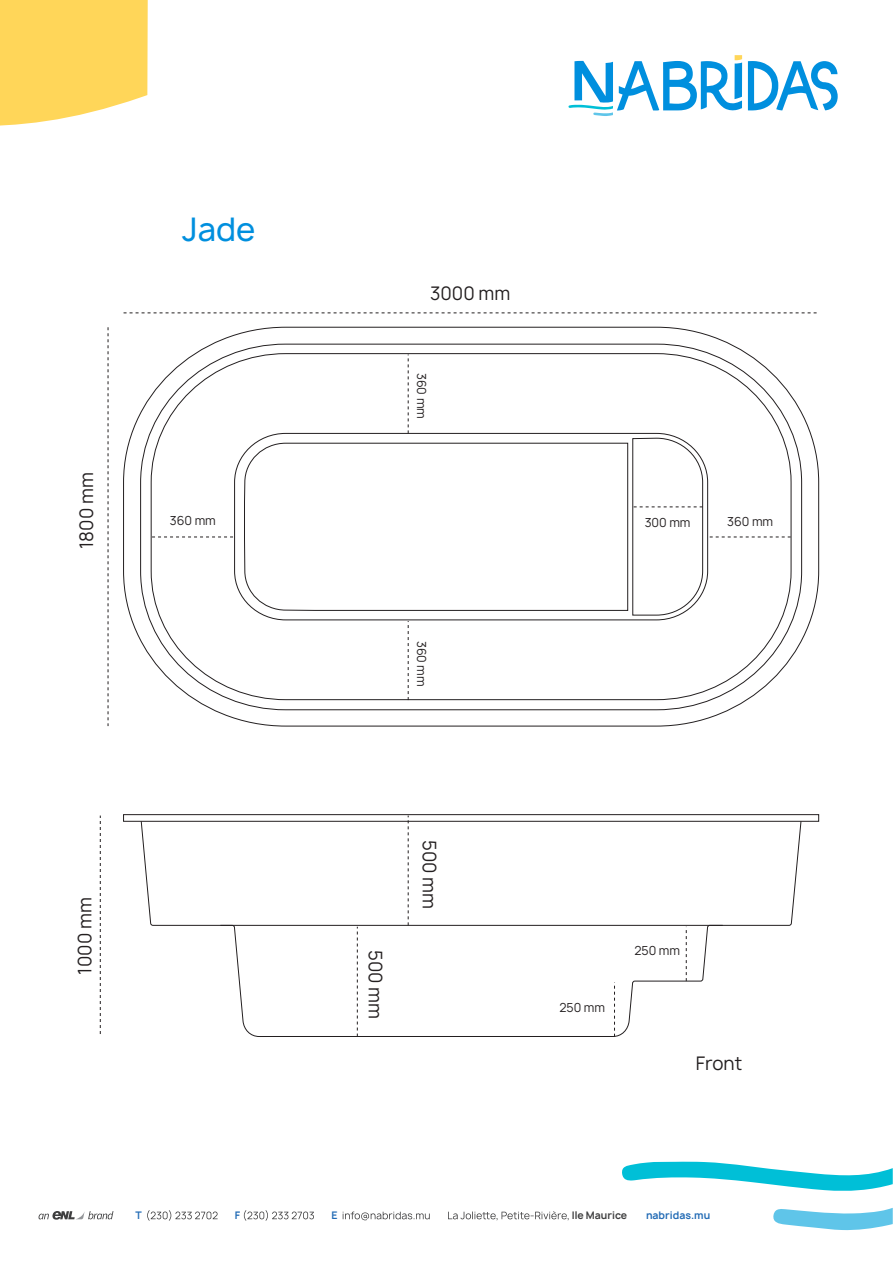
<style>
.page{position:relative;width:893px;height:1263px;background:#fff}
.page>*{position:absolute;margin:0;border:0;box-sizing:border-box;transform-origin:0 0}
.t1{font:500 31.2px "Manrope";color:#008fde}
.t2{font:18px "Manrope";color:#231f20}
.t3{font:12px "Manrope";color:#231f20}
.t4{font:700 10.05px "Manrope";color:#226bb5}
.t5{font:700 10.05px "Manrope";color:#3e3e3f}
</style>
<div class="page">
<svg style="left:123px;top:326px;width:696px;height:401px"></svg>
<div style="left:234px;top:433px;width:474px;height:187px;border:1px solid #231f20;border-radius:50px"></div>
<svg style="left:244px;top:442px;width:384px;height:169px"></svg>
<div style="left:123px;top:814px;width:696px;height:8px;border:1px solid #231f20"></div>
<svg style="left:140px;top:820px;width:662px;height:106px"></svg>
<svg style="left:220px;top:924px;width:503px;height:113px"></svg>
<svg style="left:124px;top:312px;width:693px;height:1px"></svg>
<svg style="left:108px;top:327px;width:1px;height:399px"></svg>
<svg style="left:408px;top:354px;width:1px;height:79px"></svg>
<svg style="left:408px;top:621px;width:1px;height:79px"></svg>
<svg style="left:686px;top:927px;width:1px;height:54px"></svg>
<svg style="left:614px;top:982px;width:1px;height:55px"></svg>
<svg style="left:408px;top:815px;width:1px;height:110px"></svg>
<svg style="left:100px;top:815px;width:1px;height:219px"></svg>
<svg style="left:357px;top:927px;width:1px;height:109px"></svg>
<svg style="left:150px;top:537px;width:83px;height:1px"></svg>
<svg style="left:632px;top:437px;width:159px;height:179px"></svg>
<svg style="left:748px;top:61px;width:90px;height:49px"></svg>
<svg style="left:568px;top:55px;width:174px;height:61px"></svg>
<svg style="left:0;top:0;width:148px;height:126px;background:#ffd968"></svg>
<svg style="left:147px;top:1210px;width:71px;height:11px"></svg>
<svg style="left:244px;top:1210px;width:70px;height:11px"></svg>
<svg style="left:343px;top:1211px;width:226px;height:9px"></svg>
<svg style="left:622px;top:1161px;width:271px;height:30px"></svg>
<svg style="left:773px;top:1208px;width:120px;height:22px"></svg>
<svg style="left:39px;top:1211px;width:74px;height:8px"></svg>
<h2 class="t2" style="left:75px;top:549px;width:78px;rotate:-90deg">1800 mm</h2>
<h1 class="t1" style="left:182px;top:210px;width:75px">Jade</h1>
<h2 class="t2" style="left:430px;top:282px;width:82px">3000 mm</h2>
<p class="t3" style="left:429px;top:373px;width:47px;rotate:90deg">360 mm</p>
<p class="t3" style="left:170px;top:513px;width:47px">360 mm</p>
<p class="t3" style="left:645px;top:515px;width:47px">300 mm</p>
<p class="t3" style="left:727px;top:514px;width:47px">360 mm</p>
<p class="t3" style="left:429px;top:641px;width:47px;rotate:90deg">360 mm</p>
<h2 class="t2" style="left:74px;top:974px;width:79px;rotate:-90deg">1000 mm</h2>
<h2 class="t2" style="left:387px;top:950px;width:71px;rotate:90deg">500 mm</h2>
<h2 class="t2" style="left:441px;top:840px;width:71px;rotate:90deg">500 mm</h2>
<p class="t3" style="left:559px;top:1000px;width:47px">250 mm</p>
<p class="t3" style="left:634px;top:943px;width:47px">250 mm</p>
<h2 class="t2" style="left:696px;top:1052px;width:48px">Front</h2>
<p class="t4" style="left:135px;top:1209px;width:8px">T</p>
<p class="t4" style="left:235px;top:1209px;width:7px">F</p>
<p class="t4" style="left:331px;top:1209px;width:8px">E</p>
<p class="t5" style="left:572px;top:1209px;width:57px">Ile Maurice</p>
<p class="t4" style="left:646px;top:1209px;width:66px">nabridas.mu</p>
</div>
